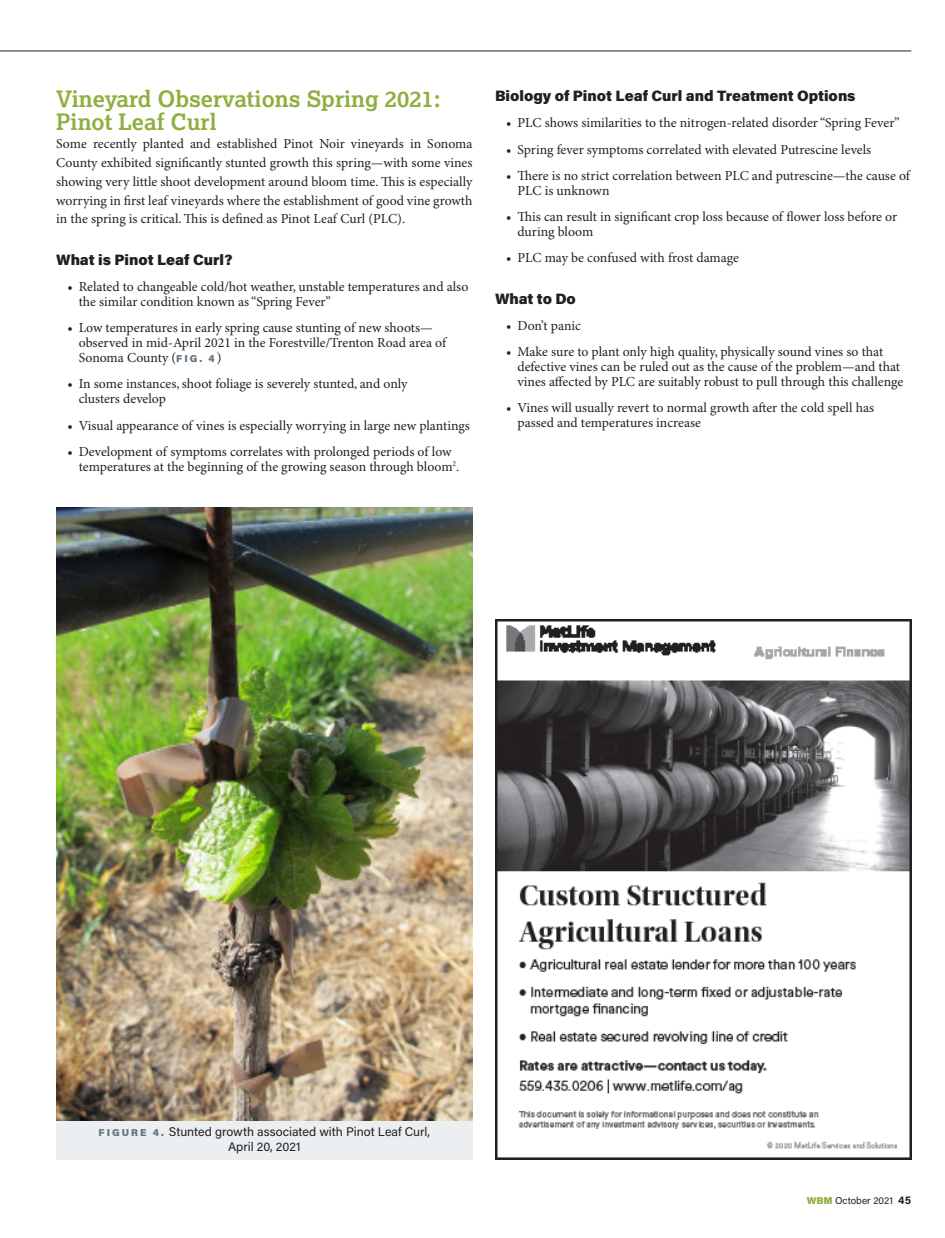
<style>
.page{position:relative;width:945px;height:1238px;background:#fff}
.page>*{position:absolute;margin:0;border:0;box-sizing:border-box;transform-origin:0 0}
.Subhead_1_grape_grow{font:700 22.5px/22.5px "Lexia";color:#8faf3e}
.Subhead_3{font:900 15px "Acumin Pro";color:#231f20}
.Text_Bullet_Stamp{font:13.75px/15px "Minion Pro";letter-spacing:-.005em;color:#231f20}
.Text_1st_Paragraph{font:13.75px/18.8px "Minion Pro";color:#231f20;text-align:justify}
.t1{font:12.5px "Acumin Pro";color:#231f20}
.t2{font:10px "Acumin Pro";color:#231f20}
.s1{font-family:"Acumin Pro";font-weight:900;font-size:10px;color:#647882}
.s2{font-weight:900;font-size:10px;color:#647882}
.s3{font-weight:900;color:#8faf3e}
.s4{font-weight:700;font-size:11.25px}
</style>
<div class="page">
<img style="left:56px;top:507px;width:416px;height:614px">
<div style="left:56px;top:1121px;width:416px;height:38px;background:#ebeff1"></div>
<img style="left:495px;top:619px;width:416px;height:540px">
<hr style="left:0;top:51px;width:911px;height:1px;background:#231f20">
<p class="Subhead_1_grape_grow" style="left:56px;top:87px;width:386px">Vineyard Observations Spring 2021:<br>Pinot Leaf Curl</p>
<p class="Text_1st_Paragraph" style="left:56px;top:135px;width:418px">Some recently planted and established Pinot Noir vineyards in Sonoma County exhibited significantly stunted growth this spring—with some vines showing very little shoot development around bloom time. This is especially worrying in first leaf vineyards where the establishment of good vine growth in the spring is critical. This is defined as Pinot Leaf Curl (PLC).</p>
<p class="Subhead_3" style="left:56px;top:249px;width:178px">What is Pinot Leaf Curl?</p>
<p class="Text_Bullet_Stamp" style="left:79px;top:279px;width:391px;text-indent:-11px">• Related to changeable cold/hot weather, unstable temperatures and also the similar condition known as “Spring Fever”</p>
<p class="Text_Bullet_Stamp" style="left:79px;top:321px;width:369px;text-indent:-11px">• Low temperatures in early spring cause stunting of new shoots— observed in mid-April 2021 in the Forestville/Trenton Road area of<br>Sonoma County (<span class="s1">F I G . 4</span> )</p>
<p class="Text_Bullet_Stamp" style="left:79px;top:377px;width:330px;text-indent:-11px">• In some instances, shoot foliage is severely stunted, and only clusters develop</p>
<p class="Text_Bullet_Stamp" style="left:68px;top:418px;width:404px">• Visual appearance of vines is especially worrying in large new plantings</p>
<p class="Text_Bullet_Stamp" style="left:79px;top:444px;width:382px;text-indent:-11px">• Development of symptoms correlates with prolonged periods of low temperatures at the beginning of the growing season through bloom<sup>2</sup>.</p>
<p class="Subhead_3" style="left:495px;top:85px;width:362px">Biology of Pinot Leaf Curl and Treatment Options</p>
<p class="Text_Bullet_Stamp" style="left:506px;top:116px;width:395px">• PLC shows similarities to the nitrogen-related disorder “Spring Fever”</p>
<p class="Text_Bullet_Stamp" style="left:506px;top:142px;width:366px">• Spring fever symptoms correlated with elevated Putrescine levels</p>
<p class="Text_Bullet_Stamp" style="left:518px;top:168px;width:394px;text-indent:-11px">• There is no strict correlation between PLC and putrescine—the cause of<br>PLC is unknown</p>
<p class="Text_Bullet_Stamp" style="left:518px;top:210px;width:381px;text-indent:-11px">• This can result in significant crop loss because of flower loss before or during bloom</p>
<p class="Text_Bullet_Stamp" style="left:506px;top:251px;width:234px">• PLC may be confused with frost damage</p>
<p class="Subhead_3" style="left:495px;top:288px;width:82px">What to Do</p>
<p class="Text_Bullet_Stamp" style="left:506px;top:318px;width:76px">• Don’t panic</p>
<p class="Text_Bullet_Stamp" style="left:518px;top:345px;width:387px;text-indent:-11px">• Make sure to plant only high quality, physically sound vines so that defective vines can be ruled out as the cause of the problem—and that vines affected by PLC are suitably robust to pull through this challenge</p>
<p class="Text_Bullet_Stamp" style="left:518px;top:401px;width:358px;text-indent:-11px">• Vines will usually revert to normal growth after the cold spell has passed and temperatures increase</p>
<p class="t1" style="left:99px;top:1122px;width:333px"><span class="s2">F I G U R E 4 .</span> Stunted growth associated with Pinot Leaf Curl,</p>
<p class="t1" style="left:228px;top:1137px;width:74px">April 20, 2021</p>
<p class="t2" style="left:807px;top:1193px;width:106px"><span class="s3">WBM</span> October 2021 <span class="s4">45</span></p>
</div>
